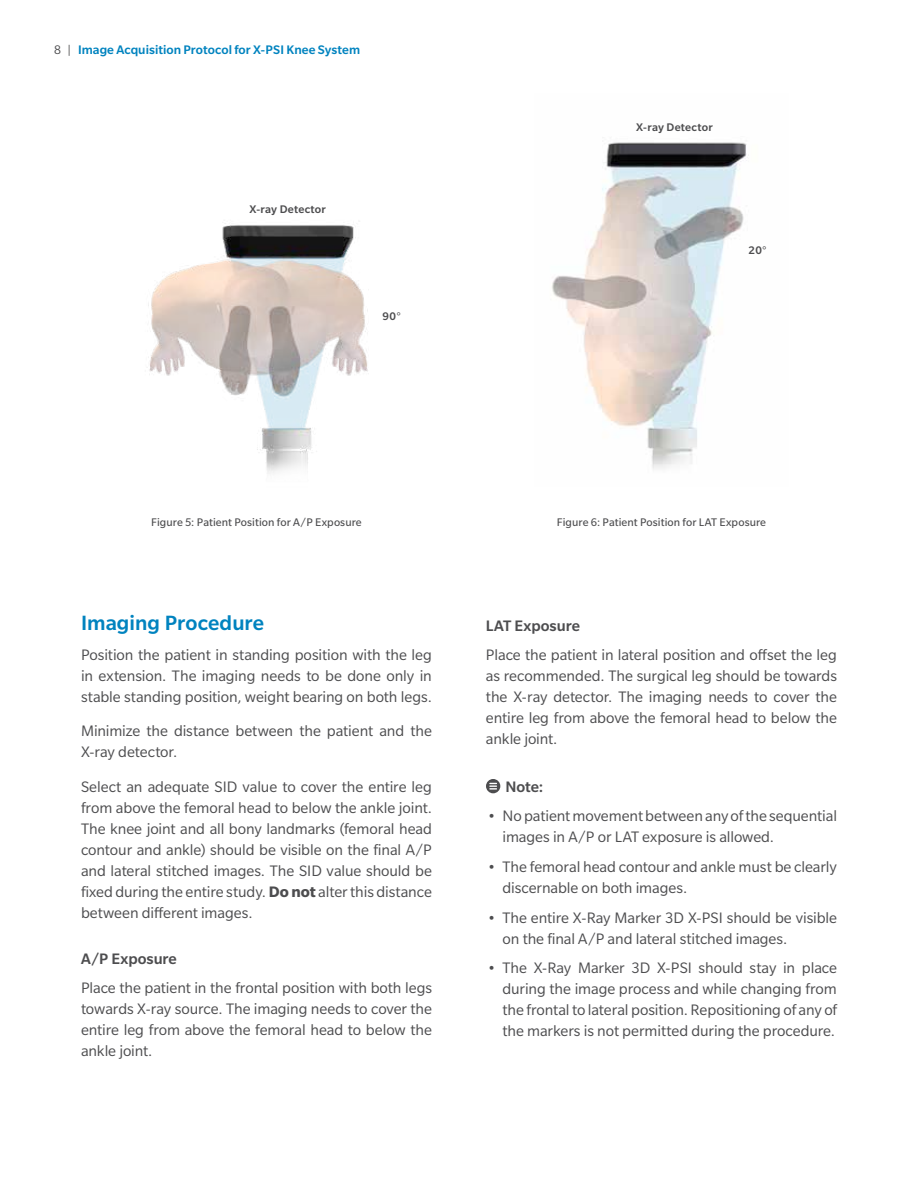
<style>
.page{position:relative;width:918px;height:1188px;background:#fff}
.page>*{position:absolute;margin:0;border:0;box-sizing:border-box;transform-origin:0 0}
.t1{font:500 22.5px "Slate Pro";color:#0083bf}
.t2{font:16.5px/21px "Slate Pro";letter-spacing:-.005em;color:#4d4d4f;text-align:justify}
.t3{font:500 16.5px "Slate Pro";color:#4d4d4f}
.t4{font:500 13.5px "Slate Pro";letter-spacing:.005em;color:#0083bf}
.t5{font:12px "Slate Pro";letter-spacing:.005em;color:#4d4d4f}
.t6{font:500 12px "Slate Pro";letter-spacing:.02em;color:#4d4d4f}
.s1{font-weight:400;color:#4d4d4f}
.s2{font-weight:400}
.s3{font-weight:700}
</style>
<div class="page">
<svg style="left:486px;top:779px;width:14px;height:14px"></svg>
<svg style="left:490px;top:783px;width:6px;height:7px"></svg>
<img style="left:148px;top:221px;width:220px;height:253px">
<img style="left:552px;top:142px;width:197px;height:328px">
<p class="t4" style="left:54px;top:42px;width:308px"><span class="s1">8 |</span> Image Acquisition Protocol for X-PSI Knee System</p>
<p class="t6" style="left:249px;top:203px;width:78px">X-ray Detector</p>
<p class="t6" style="left:383px;top:310px;width:20px">90<span class="s2">°</span></p>
<p class="t6" style="left:636px;top:121px;width:78px">X-ray Detector</p>
<p class="t6" style="left:749px;top:244px;width:20px">20<span class="s2">°</span></p>
<p class="t5" style="left:151px;top:516px;width:212px">Figure 5: Patient Position for A/P Exposure</p>
<p class="t5" style="left:557px;top:516px;width:211px">Figure 6: Patient Position for LAT Exposure</p>
<h1 class="t1" style="left:81px;top:611px;width:185px">Imaging Procedure</h1>
<p class="t2" style="left:81px;top:644px;width:352px">Position the patient in standing position with the leg in extension. The imaging needs to be done only in stable standing position, weight bearing on both legs.</p>
<p class="t2" style="left:81px;top:720px;width:352px">Minimize the distance between the patient and the<br>X-ray detector.</p>
<p class="t2" style="left:81px;top:776px;width:353px">Select an adequate SID value to cover the entire leg from above the femoral head to below the ankle joint.<br>The knee joint and all bony landmarks (femoral head contour and ankle) should be visible on the final A/P and lateral stitched images. The SID value should be fixed during the entire study. <span class="s3">Do not</span> alter this distance between different images.</p>
<p class="t3" style="left:81px;top:950px;width:97px">A/P Exposure</p>
<p class="t2" style="left:81px;top:977px;width:353px">Place the patient in the frontal position with both legs towards X-ray source. The imaging needs to cover the entire leg from above the femoral head to below the ankle joint.</p>
<p class="t3" style="left:486px;top:617px;width:95px">LAT Exposure</p>
<p class="t2" style="left:486px;top:644px;width:353px">Place the patient in lateral position and offset the leg as recommended. The surgical leg should be towards the X-ray detector. The imaging needs to cover the entire leg from above the femoral head to below the ankle joint.</p>
<p class="t3" style="left:506px;top:778px;width:39px">Note:</p>
<p class="t2" style="left:503px;top:806px;width:336px;text-indent:-15px">• No patient movement between any of the sequential images in A/P or LAT exposure is allowed.</p>
<p class="t2" style="left:503px;top:856px;width:336px;text-indent:-15px">• The femoral head contour and ankle must be clearly discernable on both images.</p>
<p class="t2" style="left:503px;top:907px;width:336px;text-indent:-15px">• The entire X-Ray Marker 3D X-PSI should be visible on the final A/P and lateral stitched images.</p>
<p class="t2" style="left:503px;top:958px;width:336px;text-indent:-15px">• The X-Ray Marker 3D X-PSI should stay in place during the image process and while changing from the frontal to lateral position. Repositioning of any of the markers is not permitted during the procedure.</p>
</div>
